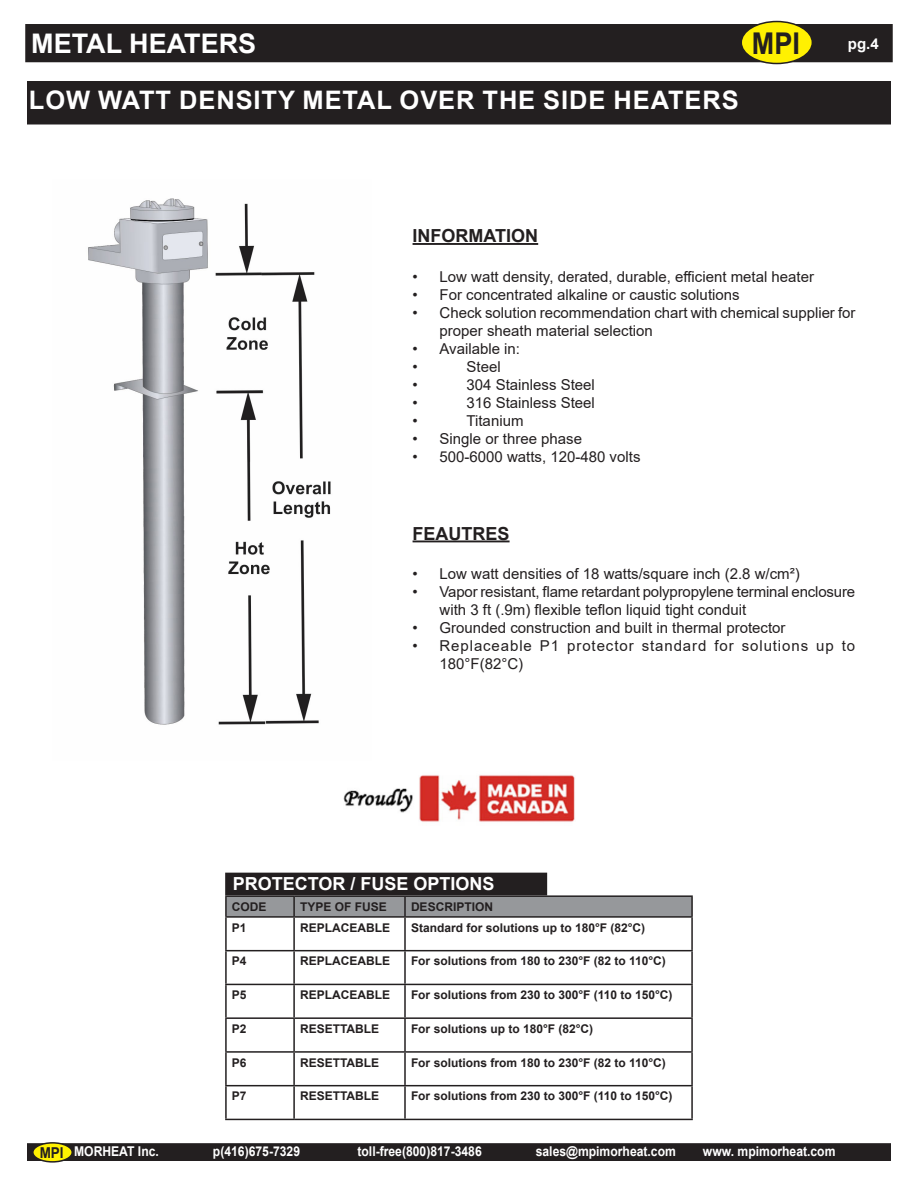
<style>
.page{position:relative;width:918px;height:1188px;background:#fff}
.page>*{position:absolute;margin:0;border:0;box-sizing:border-box;transform-origin:0 0}
.t1{font:700 30px "Arial";color:#231f20;scale:.9 1}
.t2{font:700 27px "Arial";color:#fff}
.t3{font:700 25.5px "Arial";letter-spacing:.035em;color:#fff}
.t4{font:700 18px "Arial";color:#fff}
.t5{font:700 18px "Arial";color:#231f20}
.t6{font:15px/18px "Arial";color:#231f20}
.t7{font:15px/18px "Arial";letter-spacing:.06em;color:#231f20}
.t8{font:700 15px "Arial";color:#fff}
.t9{font:700 13.5px "Arial";color:#fff;scale:.9 1}
.t10{font:700 12px "Arial";color:#231f20}
.s1{font-size:15px;color:#231f20}
</style>
<div class="page">
<div style="left:28px;top:27px;width:862px;height:32px;background:#231f20"></div>
<div style="left:25px;top:24px;width:868px;height:38px;border:6px solid #231f20"></div>
<div style="left:741px;top:22px;width:71px;height:42px;background:#fff101;border-radius:50%"></div>
<div style="left:741px;top:21px;width:72px;height:43px;border:2px solid #231f20;border-radius:50%"></div>
<div style="left:30px;top:1146px;width:858px;height:12px;background:#231f20"></div>
<div style="left:27px;top:1143px;width:864px;height:18px;border:6px solid #231f20"></div>
<div style="left:33px;top:1143px;width:39px;height:19px;background:#fff101;border-radius:50%"></div>
<div style="left:32px;top:1142px;width:41px;height:21px;border:2px solid #231f20;border-radius:50%"></div>
<div style="left:28px;top:82px;width:862px;height:42px;background:#231f20"></div>
<div style="left:27px;top:81px;width:864px;height:43px;border:2px solid #231f20"></div>
<hr style="left:413px;top:243px;width:125px;height:2px;background:#231f20">
<img style="left:88px;top:198px;width:243px;height:527px">
<div style="left:226px;top:873px;width:320px;height:22px;background:#231f20"></div>
<hr style="left:413px;top:541px;width:97px;height:1px;background:#231f20">
<img style="left:343px;top:775px;width:232px;height:47px">
<hr style="left:225px;top:895px;width:69px;height:2px;background:#231f20">
<hr style="left:294px;top:895px;width:111px;height:2px;background:#231f20">
<hr style="left:405px;top:895px;width:288px;height:2px;background:#231f20">
<div style="left:225px;top:896px;width:468px;height:20px;background:#96989b"></div>
<hr style="left:225px;top:916px;width:69px;height:2px;background:#231f20">
<hr style="left:225px;top:918px;width:2px;height:32px;background:#231f20">
<hr style="left:294px;top:916px;width:111px;height:2px;background:#231f20">
<hr style="left:293px;top:918px;width:2px;height:32px;background:#231f20">
<hr style="left:405px;top:916px;width:288px;height:2px;background:#231f20">
<hr style="left:404px;top:918px;width:2px;height:32px;background:#231f20">
<hr style="left:691px;top:918px;width:2px;height:32px;background:#231f20">
<hr style="left:225px;top:950px;width:69px;height:1px;background:#231f20">
<hr style="left:225px;top:951px;width:2px;height:33px;background:#231f20">
<hr style="left:294px;top:950px;width:111px;height:1px;background:#231f20">
<hr style="left:293px;top:951px;width:2px;height:33px;background:#231f20">
<hr style="left:405px;top:950px;width:288px;height:1px;background:#231f20">
<hr style="left:404px;top:951px;width:2px;height:33px;background:#231f20">
<hr style="left:691px;top:951px;width:2px;height:33px;background:#231f20">
<hr style="left:225px;top:984px;width:69px;height:1px;background:#231f20">
<hr style="left:225px;top:985px;width:2px;height:32px;background:#231f20">
<hr style="left:294px;top:984px;width:111px;height:1px;background:#231f20">
<hr style="left:293px;top:985px;width:2px;height:32px;background:#231f20">
<hr style="left:405px;top:984px;width:288px;height:1px;background:#231f20">
<hr style="left:404px;top:985px;width:2px;height:32px;background:#231f20">
<hr style="left:691px;top:985px;width:2px;height:32px;background:#231f20">
<hr style="left:225px;top:1017px;width:69px;height:2px;background:#231f20">
<hr style="left:225px;top:1019px;width:2px;height:32px;background:#231f20">
<hr style="left:294px;top:1017px;width:111px;height:2px;background:#231f20">
<hr style="left:293px;top:1019px;width:2px;height:32px;background:#231f20">
<hr style="left:405px;top:1017px;width:288px;height:2px;background:#231f20">
<hr style="left:404px;top:1019px;width:2px;height:32px;background:#231f20">
<hr style="left:691px;top:1019px;width:2px;height:32px;background:#231f20">
<hr style="left:225px;top:1051px;width:69px;height:2px;background:#231f20">
<hr style="left:225px;top:1053px;width:2px;height:32px;background:#231f20">
<hr style="left:294px;top:1051px;width:111px;height:2px;background:#231f20">
<hr style="left:293px;top:1053px;width:2px;height:32px;background:#231f20">
<hr style="left:405px;top:1051px;width:288px;height:2px;background:#231f20">
<hr style="left:404px;top:1053px;width:2px;height:32px;background:#231f20">
<hr style="left:691px;top:1053px;width:2px;height:32px;background:#231f20">
<hr style="left:225px;top:1085px;width:69px;height:1px;background:#231f20">
<hr style="left:225px;top:1086px;width:2px;height:33px;background:#231f20">
<hr style="left:294px;top:1085px;width:111px;height:1px;background:#231f20">
<hr style="left:293px;top:1086px;width:2px;height:33px;background:#231f20">
<hr style="left:405px;top:1085px;width:288px;height:1px;background:#231f20">
<hr style="left:404px;top:1086px;width:2px;height:33px;background:#231f20">
<hr style="left:691px;top:1086px;width:2px;height:33px;background:#231f20">
<hr style="left:225px;top:1119px;width:69px;height:1px;background:#231f20">
<hr style="left:294px;top:1119px;width:111px;height:1px;background:#231f20">
<hr style="left:405px;top:1119px;width:288px;height:1px;background:#231f20">
<p class="t2" style="left:31px;top:24px;width:227px">METAL HEATERS</p>
<p class="t3" style="left:29px;top:82px;width:711px">LOW WATT DENSITY METAL OVER THE SIDE HEATERS</p>
<h1 class="t1" style="left:752px;top:22px;width:55px">MPI</h1>
<p class="t8" style="left:848px;top:33px;width:32px">pg.4</p>
<p class="t5" style="left:413px;top:223px;width:127px">INFORMATION</p>
<p class="t6" style="left:413px;top:267px;width:403px">• Low watt density, derated, durable, efficient metal heater</p>
<p class="t6" style="left:413px;top:285px;width:329px">• For concentrated alkaline or caustic solutions</p>
<p class="t6" style="left:440px;top:303px;width:417px;text-indent:-27px">• Check solution recommendation chart with chemical supplier for proper sheath material selection</p>
<p class="t6" style="left:413px;top:339px;width:109px">• Available in:</p>
<p class="t6" style="left:413px;top:357px;width:7px">•</p>
<p class="t6" style="left:467px;top:357px;width:36px">Steel</p>
<p class="t6" style="left:413px;top:375px;width:7px">•</p>
<p class="t6" style="left:467px;top:375px;width:130px">304 Stainless Steel</p>
<p class="t6" style="left:413px;top:393px;width:7px">•</p>
<p class="t6" style="left:467px;top:393px;width:130px">316 Stainless Steel</p>
<p class="t6" style="left:413px;top:411px;width:7px">•</p>
<p class="t6" style="left:467px;top:411px;width:58px">Titanium</p>
<p class="t6" style="left:413px;top:429px;width:171px">• Single or three phase</p>
<p class="t6" style="left:413px;top:447px;width:229px">• 500-6000 watts, 120-480 volts</p>
<p class="t5" style="left:413px;top:521px;width:99px">FEAUTRES</p>
<p class="t6" style="left:413px;top:565px;width:389px">• Low watt densities of 18 watts/square inch (2.8 w/cm²)</p>
<p class="t6" style="left:440px;top:583px;width:417px;text-indent:-27px">• Vapor resistant, flame retardant polypropylene terminal enclosure with 3 ft (.9m) flexible teflon liquid tight conduit</p>
<p class="t6" style="left:413px;top:619px;width:374px">• Grounded construction and built in thermal protector</p>
<p class="t7" style="left:440px;top:637px;width:417px;text-indent:-27px">• Replaceable P1 protector standard for solutions up to<br>180°F(82°C)</p>
<p class="t4" style="left:233px;top:871px;width:263px">PROTECTOR / FUSE OPTIONS</p>
<p class="t10" style="left:232px;top:898px;width:36px">CODE</p>
<p class="t10" style="left:300px;top:898px;width:88px">TYPE OF FUSE</p>
<p class="t10" style="left:411px;top:898px;width:84px">DESCRIPTION</p>
<p class="t10" style="left:232px;top:919px;width:16px">P1</p>
<p class="t10" style="left:300px;top:919px;width:91px">REPLACEABLE</p>
<p class="t10" style="left:411px;top:919px;width:236px">Standard for solutions up to 180°F (82°C)</p>
<p class="t10" style="left:232px;top:953px;width:16px">P4</p>
<p class="t10" style="left:300px;top:953px;width:91px">REPLACEABLE</p>
<p class="t10" style="left:411px;top:953px;width:256px">For solutions from 180 to 230°F (82 to 110°C)</p>
<p class="t10" style="left:232px;top:986px;width:16px">P5</p>
<p class="t10" style="left:300px;top:986px;width:91px">REPLACEABLE</p>
<p class="t10" style="left:411px;top:986px;width:263px">For solutions from 230 to 300°F (110 to 150°C)</p>
<p class="t10" style="left:232px;top:1020px;width:16px">P2</p>
<p class="t10" style="left:300px;top:1020px;width:81px">RESETTABLE</p>
<p class="t10" style="left:411px;top:1020px;width:184px">For solutions up to 180°F (82°C)</p>
<p class="t10" style="left:232px;top:1054px;width:16px">P6</p>
<p class="t10" style="left:300px;top:1054px;width:81px">RESETTABLE</p>
<p class="t10" style="left:411px;top:1054px;width:256px">For solutions from 180 to 230°F (82 to 110°C)</p>
<p class="t10" style="left:232px;top:1088px;width:16px">P7</p>
<p class="t10" style="left:300px;top:1088px;width:81px">RESETTABLE</p>
<p class="t10" style="left:411px;top:1088px;width:263px">For solutions from 230 to 300°F (110 to 150°C)</p>
<p class="t9" style="left:40px;top:1142px;width:134px"><span class="s1">MPI</span> MORHEAT Inc.</p>
<p class="t9" style="left:213px;top:1142px;width:98px">p(416)675-7329</p>
<p class="t9" style="left:358px;top:1142px;width:140px">toll-free(800)817-3486</p>
<p class="t9" style="left:536px;top:1142px;width:157px">sales@mpimorheat.com</p>
<p class="t9" style="left:703px;top:1142px;width:149px">www. mpimorheat.com</p>
</div>
